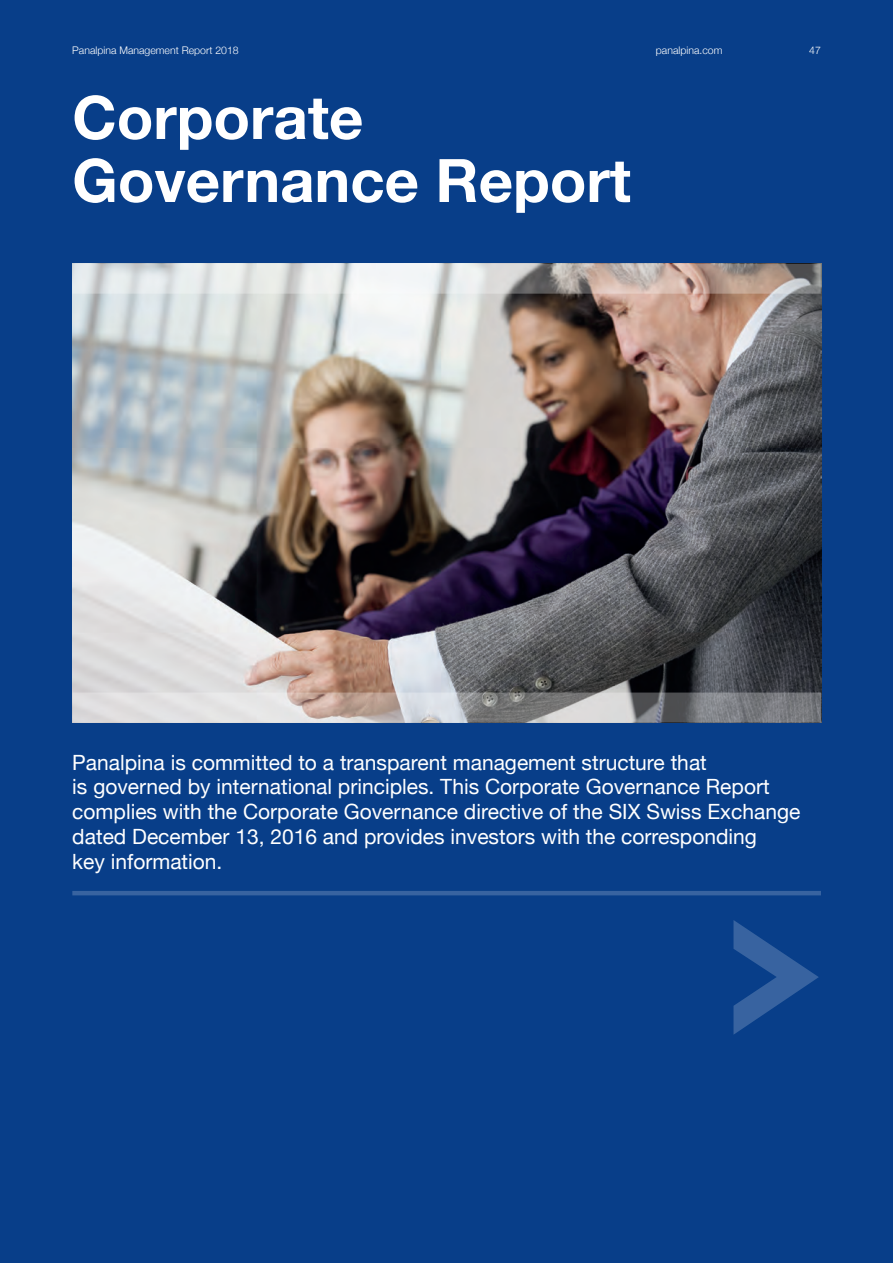
<style>
.page{position:relative;width:893px;height:1263px;background:#083e89}
.page>*{position:absolute;margin:0;border:0;box-sizing:border-box;transform-origin:0 0}
.t1{font:700 60px "Helvetica Neue";color:#fff}
.t2{font:21px/24.8px "Helvetica Neue";color:#fff}
.t3{font:300 10.5px "Helvetica Neue";color:#fff}
</style>
<div class="page">
<img style="left:72px;top:294px;width:749px;height:428px">
<hr style="left:72px;top:891px;width:749px;height:4px;background:#3863a0">
<svg style="left:733px;top:920px;width:86px;height:115px"></svg>
<svg style="left:72px;top:264px;width:749px;height:30px"></svg>
<svg style="left:73px;top:692px;width:748px;height:30px"></svg>
<p class="t3" style="left:72px;top:42px;width:168px">Panalpina Management Report 2018</p>
<p class="t3" style="left:656px;top:42px;width:68px">panalpina.com</p>
<p class="t3" style="left:809px;top:42px;width:13px">47</p>
<p class="t1" style="left:72px;top:71px;width:293px">Corporate</p>
<p class="t1" style="left:72px;top:134px;width:560px">Governance Report</p>
<p class="t2" style="left:72px;top:751px;width:636px">Panalpina is committed to a transparent management structure that</p>
<p class="t2" style="left:72px;top:776px;width:729px">is governed by international principles. This Corporate Governance Report complies with the Corporate Governance directive of the SIX Swiss Exchange dated December 13, 2016 and provides investors with the corresponding<br>key information.</p>
</div>
